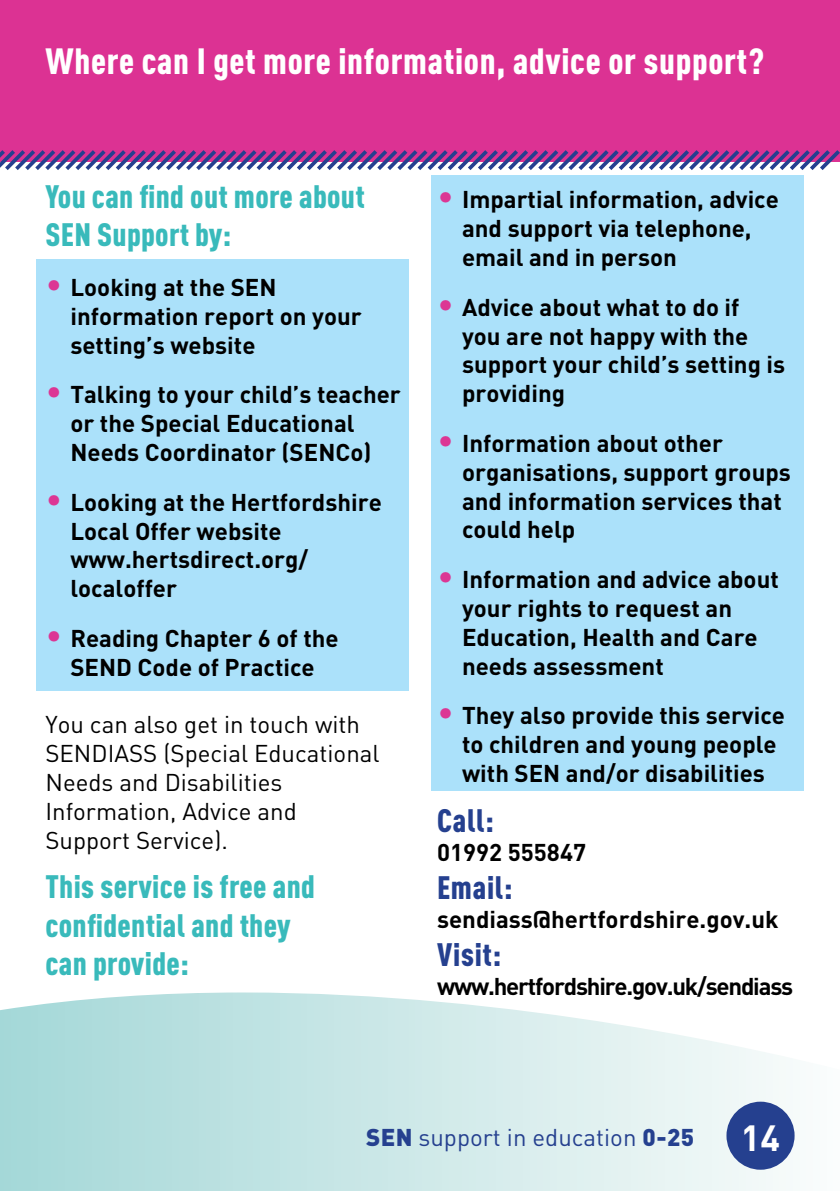
<style>
.page{position:relative;width:840px;height:1191px;background:#fff}
.page>*{position:absolute;margin:0;border:0;box-sizing:border-box;transform-origin:0 0}
.t1{font:900 36px "DIN Cond";letter-spacing:.02em;color:#fff}
.t2{font:700 36px "DIN";color:#fff}
.t3{font:900 32px/38.4px "DIN Cond";letter-spacing:.01em;color:#39babb}
.t4{font:900 32px "DIN Cond";letter-spacing:.02em;color:#25408f}
.t5{font:700 24px/28.8px "DIN";color:#000}
.t6{font:24px/28.8px "DIN";color:#000}
.t7{font:700 24px "DIN";letter-spacing:-.05em;color:#000}
.t8{font:24px "DIN";color:#25408f}
.s1{font-weight:400;font-size:32px;color:#dc3694}
.s2{font-weight:900}
</style>
<div class="page">
<div style="left:36px;top:260px;width:372px;height:431px;background:#abe1fa"></div>
<div style="left:431px;top:176px;width:372px;height:615px;background:#abe1fa"></div>
<svg style="left:0;top:992px;width:795px;height:199px;background:#cee9e9"></svg>
<div style="left:0;top:0;width:839px;height:162px;background:#dc3293"></div>
<div style="left:726px;top:1101px;width:68px;height:68px;background:#25408f;border-radius:50%"></div>
<svg style="left:0;top:150px;width:839px;height:20px"></svg>
<h1 class="t1" style="left:45px;top:39px;width:719px">Where can I get more information, advice or support?</h1>
<h2 class="t3" style="left:45px;top:176px;width:321px">You can find out more about<br>SEN Support by:</h2>
<p class="t5" style="left:70px;top:272px;width:293px;text-indent:-25px"><span class="s1">•</span> Looking at the SEN information report on your setting’s website</p>
<p class="t5" style="left:70px;top:379px;width:332px;text-indent:-25px"><span class="s1">•</span> Talking to your child’s teacher or the Special Educational<br>Needs Coordinator (SENCo)</p>
<p class="t5" style="left:70px;top:486px;width:313px;text-indent:-25px"><span class="s1">•</span> Looking at the Hertfordshire<br>Local Offer website www.hertsdirect.org/ localoffer</p>
<p class="t5" style="left:45px;top:623px;width:294px;text-align:center"><span class="s1">•</span> Reading Chapter 6 of the<br>SEND Code of Practice</p>
<p class="t6" style="left:45px;top:710px;width:335px">You can also get in touch with<br>SENDIASS (Special Educational<br>Needs and Disabilities<br>Information, Advice and<br>Support Service).</p>
<h2 class="t3" style="left:45px;top:866px;width:271px">This service is free and confidential and they can provide:</h2>
<p class="t5" style="left:462px;top:184px;width:318px;text-indent:-25px"><span class="s1">•</span> Impartial information, advice and support via telephone, email and in person</p>
<p class="t5" style="left:462px;top:292px;width:324px;text-indent:-25px"><span class="s1">•</span> Advice about what to do if<br>you are not happy with the support your child’s setting is providing</p>
<p class="t5" style="left:462px;top:428px;width:330px;text-indent:-25px"><span class="s1">•</span> Information about other organisations, support groups and information services that could help</p>
<p class="t5" style="left:462px;top:564px;width:318px;text-indent:-25px"><span class="s1">•</span> Information and advice about your rights to request an<br>Education, Health and Care needs assessment</p>
<p class="t5" style="left:462px;top:700px;width:324px;text-indent:-25px"><span class="s1">•</span> They also provide this service to children and young people with SEN and/or disabilities</p>
<h2 class="t4" style="left:437px;top:800px;width:58px">Call:</h2>
<p class="t5" style="left:437px;top:836px;width:150px">01992 555847</p>
<h2 class="t4" style="left:437px;top:867px;width:77px">Email:</h2>
<p class="t5" style="left:437px;top:903px;width:343px">sendiass@hertfordshire.gov.uk</p>
<h2 class="t4" style="left:437px;top:934px;width:66px">Visit:</h2>
<p class="t7" style="left:437px;top:970px;width:357px">www.hertfordshire.gov.uk/sendiass</p>
<p class="t8" style="left:366px;top:1122px;width:329px"><span class="s2">SEN</span> support in education <span class="s2">0-25</span></p>
<h1 class="t2" style="left:740px;top:1114px;width:41px">14</h1>
</div>
